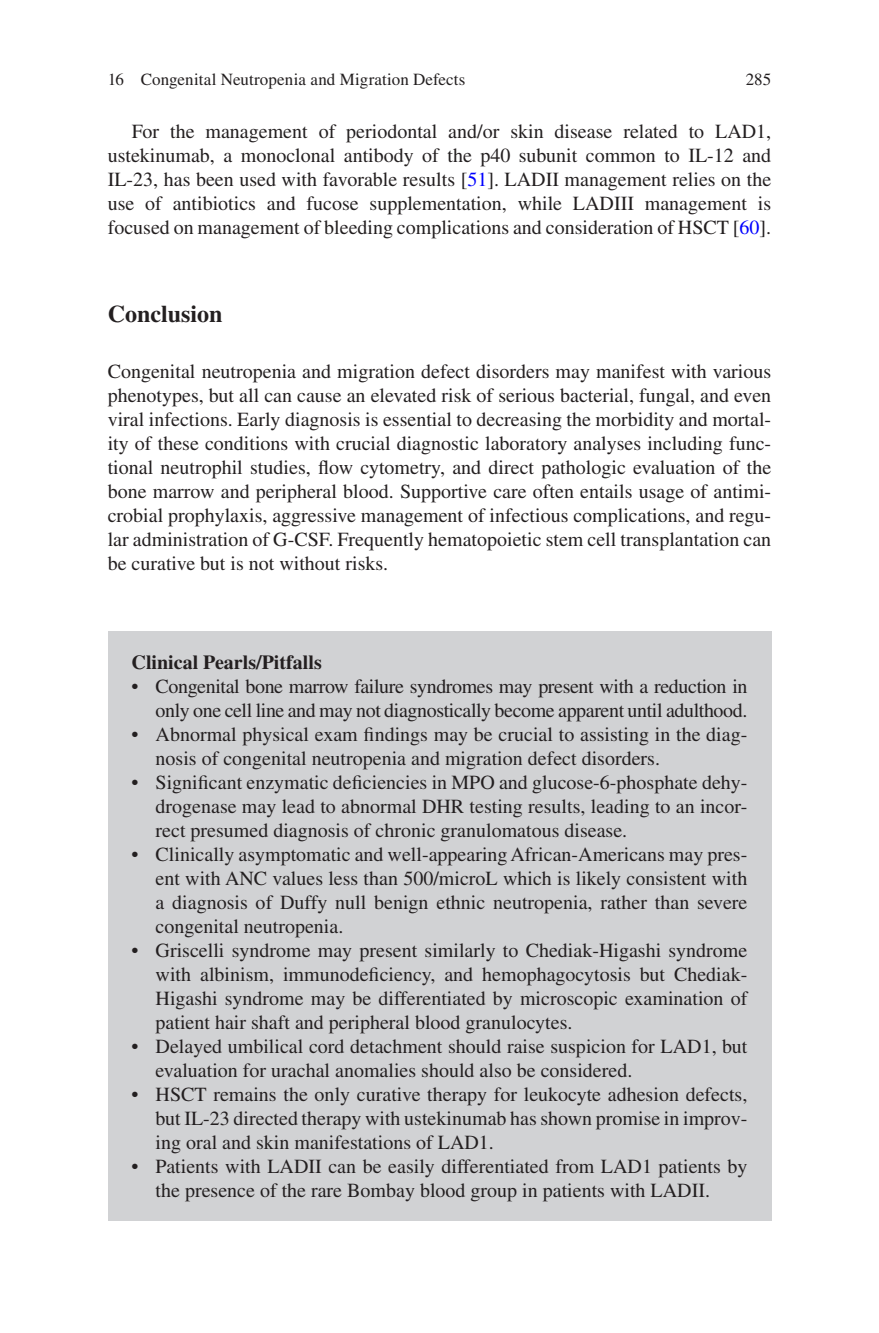
<style>
.page{position:relative;width:879px;height:1333px;background:#fff}
.page>*{position:absolute;margin:0;border:0;box-sizing:border-box;transform-origin:0 0}
.t1{font:700 24px "Times LT Std";color:#231f20}
.t2{font:20px/24px "Times LT Std";color:#231f20;text-align:justify}
.t3{font:20px/24px "Times LT Std";letter-spacing:-.02em;color:#231f20;text-align:right}
.t4{font:700 20px "Times LT Std";color:#231f20}
.t5{font:17px "Times LT Std";letter-spacing:.005em;color:#231f20}
.s1{color:#00f}
</style>
<div class="page">
<div style="left:108px;top:631px;width:663px;height:589px;background:#d1d2d4"></div>
<p class="t5" style="left:745px;top:70px;width:27px">285</p>
<p class="t2" style="left:108px;top:119px;width:665px;text-indent:24px">For the management of periodontal and/or skin disease related to LAD1, ustekinumab, a monoclonal antibody of the p40 subunit common to IL-12 and IL-23, has been used with favorable results [<span class="s1">51</span>]. LADII management relies on the use of antibiotics and fucose supplementation, while LADIII management is focused on management of bleeding complications and consideration of HSCT [<span class="s1">60</span>].</p>
<p class="t5" style="left:108px;top:70px;width:359px">16 Congenital Neutropenia and Migration Defects</p>
<p class="t1" style="left:108px;top:300px;width:116px">Conclusion</p>
<p class="t2" style="left:108px;top:359px;width:665px">Congenital neutropenia and migration defect disorders may manifest with various phenotypes, but all can cause an elevated risk of serious bacterial, fungal, and even viral infections. Early diagnosis is essential to decreasing the morbidity and mortal&shy;ity of these conditions with crucial diagnostic laboratory analyses including func&shy;tional neutrophil studies, flow cytometry, and direct pathologic evaluation of the bone marrow and peripheral blood. Supportive care often entails usage of antimi&shy;crobial prophylaxis, aggressive management of infectious complications, and regu&shy;lar administration of G-CSF. Frequently hematopoietic stem cell transplantation can be curative but is not without risks.</p>
<p class="t4" style="left:132px;top:650px;width:192px">Clinical Pearls/Pitfalls</p>
<p class="t3" style="left:132px;top:674px;width:617px">• Congenital bone marrow failure syndromes may present with a reduction in only one cell line and may not diagnostically become apparent until adulthood.</p>
<p class="t2" style="left:156px;top:722px;width:593px;text-indent:-24px">• Abnormal physical exam findings may be crucial to assisting in the diag&shy;nosis of congenital neutropenia and migration defect disorders.</p>
<p class="t2" style="left:156px;top:770px;width:593px;text-indent:-24px">• Significant enzymatic deficiencies in MPO and glucose-6-phosphate dehy&shy;drogenase may lead to abnormal DHR testing results, leading to an incor&shy;rect presumed diagnosis of chronic granulomatous disease.</p>
<p class="t2" style="left:156px;top:842px;width:593px;text-indent:-24px">• Clinically asymptomatic and well-appearing African-Americans may pres&shy;ent with ANC values less than 500/microL which is likely consistent with a diagnosis of Duffy null benign ethnic neutropenia, rather than severe congenital neutropenia.</p>
<p class="t2" style="left:156px;top:938px;width:593px;text-indent:-24px">• Griscelli syndrome may present similarly to Chediak-Higashi syndrome with albinism, immunodeficiency, and hemophagocytosis but Chediak-Higashi syndrome may be differentiated by microscopic examination of patient hair shaft and peripheral blood granulocytes.</p>
<p class="t2" style="left:156px;top:1034px;width:593px;text-indent:-24px">• Delayed umbilical cord detachment should raise suspicion for LAD1, but evaluation for urachal anomalies should also be considered.</p>
<p class="t2" style="left:156px;top:1082px;width:593px;text-indent:-24px">• HSCT remains the only curative therapy for leukocyte adhesion defects, but IL-23 directed therapy with ustekinumab has shown promise in improv&shy;ing oral and skin manifestations of LAD1.</p>
<p class="t2" style="left:156px;top:1154px;width:593px;text-indent:-24px">• Patients with LADII can be easily differentiated from LAD1 patients by the presence of the rare Bombay blood group in patients with LADII.</p>
</div>
